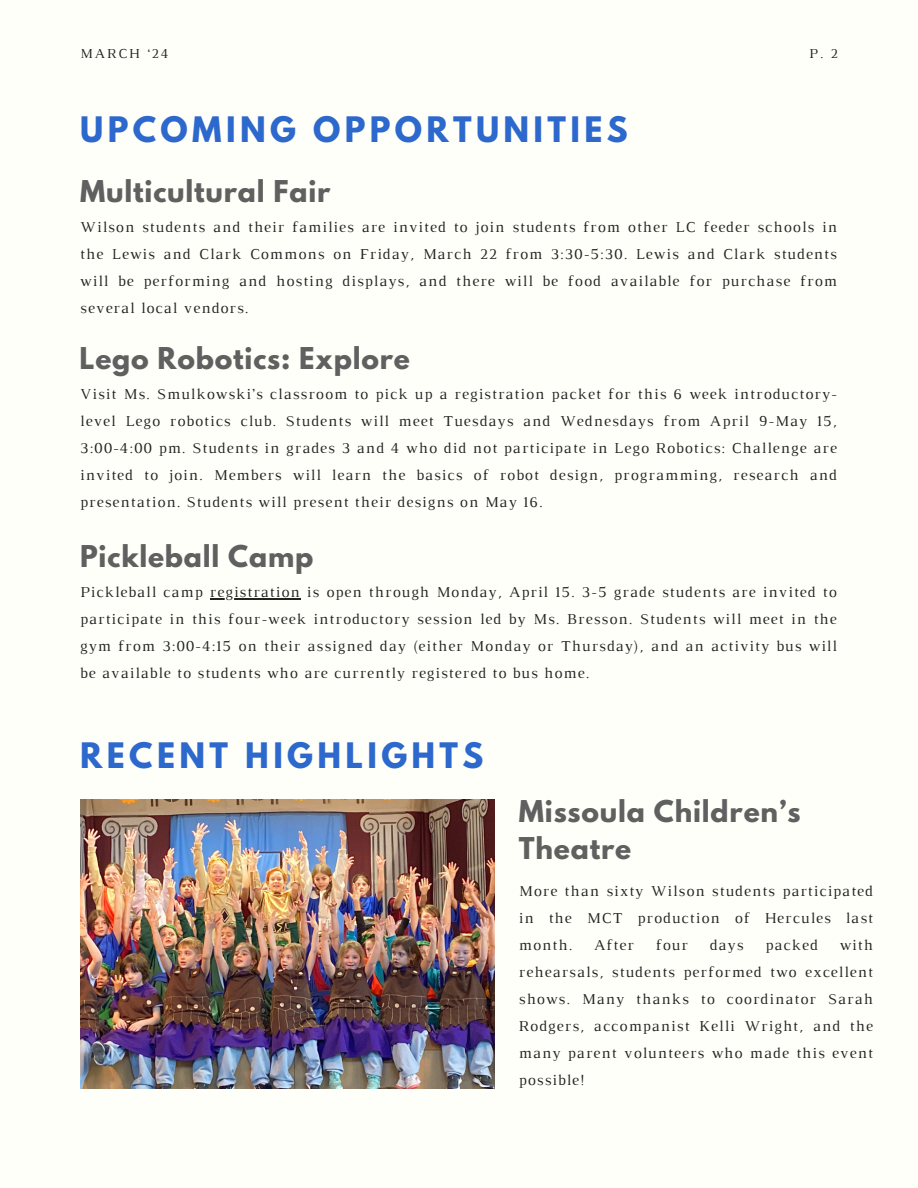
<style>
.page{position:relative;width:918px;height:1188px;background:#fffff9}
.page>*{position:absolute;margin:0;border:0;box-sizing:border-box;transform-origin:0 0}
.t1{font:700 31.2px "League Spartan";letter-spacing:.14em;color:#2d68cd}
.t2{font:700 26.7px/37.2px "League Spartan";letter-spacing:.03em;color:#606060}
.t3{font:15.45px/27px "Luthier";letter-spacing:.07em;color:#222;text-align:justify}
.t4{font:13.95px "Luthier";letter-spacing:.14em;color:#222}
</style>
<div class="page">
<hr style="left:210px;top:598px;width:91px;height:1px;background:#222">
<img style="left:80px;top:800px;width:414px;height:289px">
<p class="t4" style="left:80px;top:49px;width:90px">MARCH ‘24</p>
<p class="t4" style="left:809px;top:49px;width:30px">P. 2</p>
<h1 class="t1" style="left:80px;top:113px;width:549px">UPCOMING OPPORTUNITIES</h1>
<h2 class="t2" style="left:80px;top:176px;width:252px">Multicultural Fair</h2>
<p class="t3" style="left:80px;top:215px;width:758px">Wilson students and their families are invited to join students from other LC feeder schools in the Lewis and Clark Commons on Friday, March 22 from 3:30-5:30. Lewis and Clark students will be performing and hosting displays, and there will be food available for purchase from several local vendors.</p>
<h2 class="t2" style="left:80px;top:343px;width:332px">Lego Robotics: Explore</h2>
<p class="t3" style="left:80px;top:381px;width:758px">Visit Ms. Smulkowski’s classroom to pick up a registration packet for this 6 week introductory&shy;level Lego robotics club. Students will meet Tuesdays and Wednesdays from April 9-May 15, 3:00-4:00 pm. Students in grades 3 and 4 who did not participate in Lego Robotics: Challenge are invited to join. Members will learn the basics of robot design, programming, research and presentation. Students will present their designs on May 16.</p>
<h2 class="t2" style="left:80px;top:541px;width:235px">Pickleball Camp</h2>
<p class="t3" style="left:80px;top:579px;width:758px">Pickleball camp registration is open through Monday, April 15. 3-5 grade students are invited to participate in this four-week introductory session led by Ms. Bresson. Students will meet in the gym from 3:00-4:15 on their assigned day (either Monday or Thursday), and an activity bus will be available to students who are currently registered to bus home.</p>
<h1 class="t1" style="left:80px;top:740px;width:405px">RECENT HIGHLIGHTS</h1>
<h2 class="t2" style="left:519px;top:796px;width:283px">Missoula Children’s<br>Theatre</h2>
<p class="t3" style="left:519px;top:878px;width:356px">More than sixty Wilson students participated in the MCT production of Hercules last month.</p>
<p class="t3" style="left:594px;top:932px;width:41px">After</p>
<p class="t3" style="left:656px;top:932px;width:34px">four</p>
<p class="t3" style="left:710px;top:932px;width:35px">days</p>
<p class="t3" style="left:765px;top:932px;width:54px">packed</p>
<p class="t3" style="left:519px;top:932px;width:356px;text-indent:321px">with rehearsals, students performed two excellent shows. Many thanks to coordinator Sarah Rodgers, accompanist Kelli Wright, and the many parent volunteers who made this event possible!</p>
</div>
